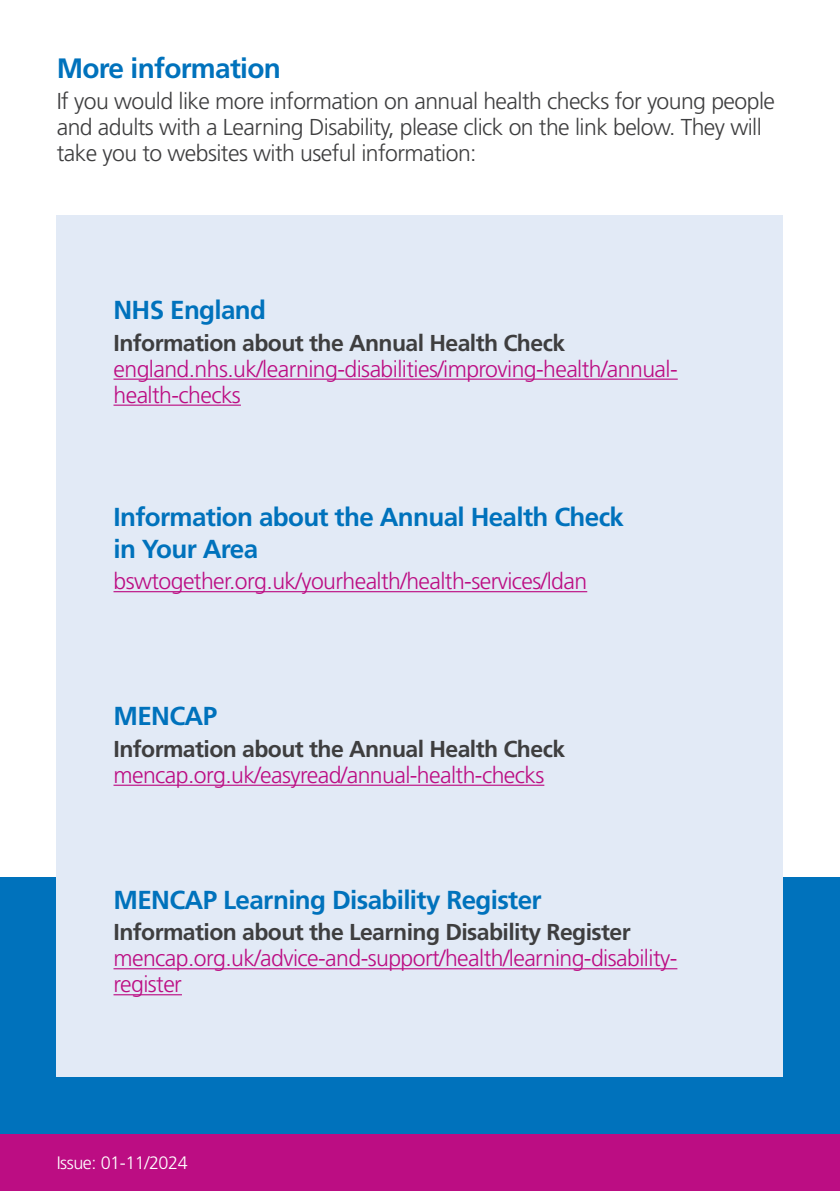
<style>
.page{position:relative;width:840px;height:1191px;background:#fff}
.page>*{position:absolute;margin:0;border:0;box-sizing:border-box;transform-origin:0 0}
.Headers{font:700 28px "Frutiger LT Std";letter-spacing:-.025em;color:#0072bc}
.Headers-2{font:700 26px/32px "Frutiger LT Std";letter-spacing:-.025em;color:#0072bc}
.Headers-3{font:300 23px/26px "Frutiger LT Std";letter-spacing:-.025em;color:#bc0d83}
.t1{font:300 23px/26px "Frutiger LT Std";letter-spacing:-.025em;color:#3e3e3f}
.t2{font:700 23px "Frutiger LT Std";letter-spacing:-.025em;color:#3e3e3f}
.t3{font:300 18px "Frutiger LT Std";letter-spacing:-.025em;color:#fff}
</style>
<div class="page">
<div style="left:0;top:877px;width:839px;height:314px;background:#0072bc"></div>
<div style="left:57px;top:215px;width:725px;height:861px;background:#e2eaf6"></div>
<div style="left:0;top:1134px;width:839px;height:57px;background:#bc0d83"></div>
<hr style="left:113px;top:378px;width:564px;height:2px;background:#bc0d83">
<hr style="left:113px;top:404px;width:128px;height:2px;background:#bc0d83">
<hr style="left:113px;top:784px;width:431px;height:2px;background:#bc0d83">
<hr style="left:113px;top:591px;width:474px;height:1px;background:#bc0d83">
<hr style="left:113px;top:968px;width:564px;height:1px;background:#bc0d83">
<hr style="left:113px;top:994px;width:69px;height:1px;background:#bc0d83">
<p class="Headers" style="left:57px;top:52px;width:225px">More information</p>
<p class="t1" style="left:57px;top:89px;width:719px">If you would like more information on annual health checks for young people and adults with a Learning Disability, please click on the link below. They will take you to websites with useful information:</p>
<p class="Headers-2" style="left:113px;top:294px;width:154px">NHS England</p>
<p class="t2" style="left:113px;top:329px;width:453px">Information about the Annual Health Check</p>
<p class="Headers-3" style="left:113px;top:356px;width:565px">england.nhs.uk/learning-disabilities/improving-health/annual&shy;health-checks</p>
<p class="Headers-2" style="left:113px;top:501px;width:511px">Information about the Annual Health Check in Your Area</p>
<p class="Headers-3" style="left:113px;top:569px;width:475px">bswtogether.org.uk/yourhealth/health-services/ldan</p>
<p class="Headers-2" style="left:113px;top:700px;width:105px">MENCAP</p>
<p class="t2" style="left:113px;top:735px;width:453px">Information about the Annual Health Check</p>
<p class="Headers-3" style="left:113px;top:762px;width:432px">mencap.org.uk/easyread/annual-health-checks</p>
<p class="Headers-2" style="left:113px;top:884px;width:429px">MENCAP Learning Disability Register</p>
<p class="t2" style="left:113px;top:919px;width:518px">Information about the Learning Disability Register</p>
<p class="Headers-3" style="left:113px;top:946px;width:565px">mencap.org.uk/advice-and-support/health/learning-disability&shy;register</p>
<p class="t3" style="left:57px;top:1152px;width:132px">Issue: 01-11/2024</p>
</div>
